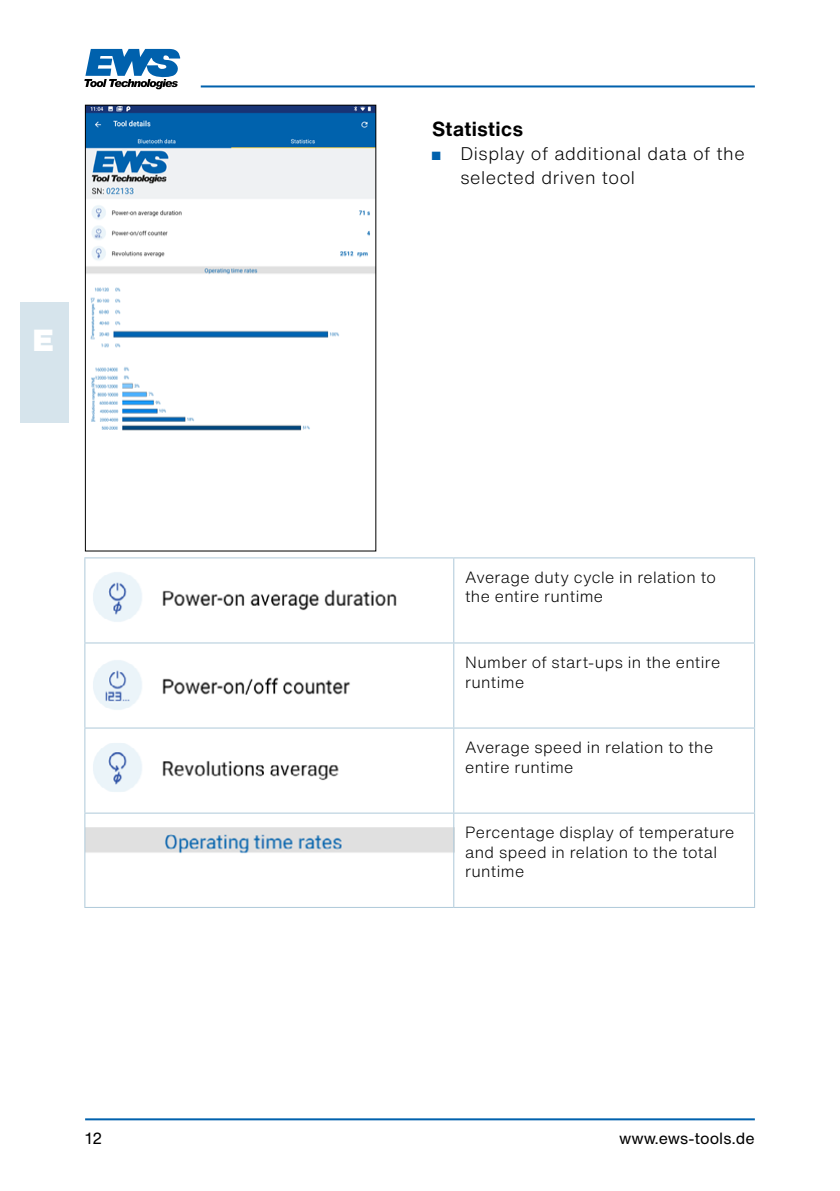
<style>
.page{position:relative;width:840px;height:1191px;background:#fff}
.page>*{position:absolute;margin:0;border:0;box-sizing:border-box;transform-origin:0 0}
.t1{font:900 30px "Helvetica Now Text";color:#fff}
.t2{font:700 20px "Helvetica Now Text";letter-spacing:.02em;color:#000}
.t3{font:300 18px/24px "Helvetica Now Text";letter-spacing:.03em;color:#000}
.t4{font:300 16px/19.2px "Helvetica Now Text";letter-spacing:.025em;color:#000}
.t5{font:16px "Helvetica Now Text";color:#000}
.s1{font-family:"Arial Narrow";font-weight:400;color:#0061ad}
</style>
<div class="page">
<svg style="left:0;top:302px;width:68px;height:120px;fill:#d6e4ec"></svg>
<svg style="left:84px;top:49px;width:96px;height:40px"></svg>
<hr style="left:201px;top:85px;width:553px;height:2px;background:#0061ad">
<hr style="left:85px;top:1118px;width:669px;height:2px;background:#0061ad">
<img style="left:85px;top:820px;width:368px;height:57px">
<hr style="left:84px;top:557px;width:369px;height:1px;background:#aec9d9">
<hr style="left:84px;top:558px;width:1px;height:84px;background:#aec9d9">
<hr style="left:453px;top:557px;width:301px;height:1px;background:#aec9d9">
<hr style="left:453px;top:558px;width:1px;height:84px;background:#aec9d9">
<hr style="left:753px;top:558px;width:1px;height:84px;background:#aec9d9">
<hr style="left:84px;top:642px;width:369px;height:1px;background:#aec9d9">
<hr style="left:84px;top:643px;width:1px;height:84px;background:#aec9d9">
<hr style="left:453px;top:642px;width:301px;height:1px;background:#aec9d9">
<hr style="left:453px;top:643px;width:1px;height:84px;background:#aec9d9">
<hr style="left:753px;top:643px;width:1px;height:84px;background:#aec9d9">
<hr style="left:84px;top:727px;width:369px;height:1px;background:#aec9d9">
<hr style="left:84px;top:728px;width:1px;height:84px;background:#aec9d9">
<hr style="left:453px;top:727px;width:301px;height:1px;background:#aec9d9">
<hr style="left:453px;top:728px;width:1px;height:84px;background:#aec9d9">
<hr style="left:753px;top:728px;width:1px;height:84px;background:#aec9d9">
<hr style="left:84px;top:812px;width:369px;height:1px;background:#aec9d9">
<hr style="left:84px;top:813px;width:1px;height:94px;background:#aec9d9">
<hr style="left:453px;top:812px;width:301px;height:1px;background:#aec9d9">
<hr style="left:453px;top:813px;width:1px;height:94px;background:#aec9d9">
<hr style="left:753px;top:813px;width:1px;height:94px;background:#aec9d9">
<hr style="left:84px;top:907px;width:369px;height:1px;background:#aec9d9">
<hr style="left:453px;top:907px;width:301px;height:1px;background:#aec9d9">
<img style="left:87px;top:107px;width:287px;height:324px">
<div style="left:85px;top:105px;width:291px;height:446px;border:1px solid #000"></div>
<img style="left:93px;top:572px;width:304px;height:50px">
<img style="left:93px;top:660px;width:257px;height:50px">
<img style="left:93px;top:743px;width:246px;height:49px">
<h1 class="t1" style="left:32px;top:318px;width:23px">E</h1>
<p class="t2" style="left:432px;top:114px;width:93px">Statistics</p>
<p class="t3" style="left:460px;top:141px;width:285px;text-indent:-28px"><span class="s1">■</span> Display of additional data of the selected driven tool</p>
<p class="t4" style="left:465px;top:567px;width:252px">Average duty cycle in relation to the entire runtime</p>
<p class="t4" style="left:465px;top:652px;width:256px">Number of start-ups in the entire runtime</p>
<p class="t4" style="left:465px;top:737px;width:249px">Average speed in relation to the entire runtime</p>
<p class="t4" style="left:465px;top:822px;width:271px">Percentage display of temperature and speed in relation to the total runtime</p>
<p class="t5" style="left:85px;top:1126px;width:19px">12</p>
<p class="t5" style="left:618px;top:1126px;width:137px">www.ews-tools.de</p>
</div>
